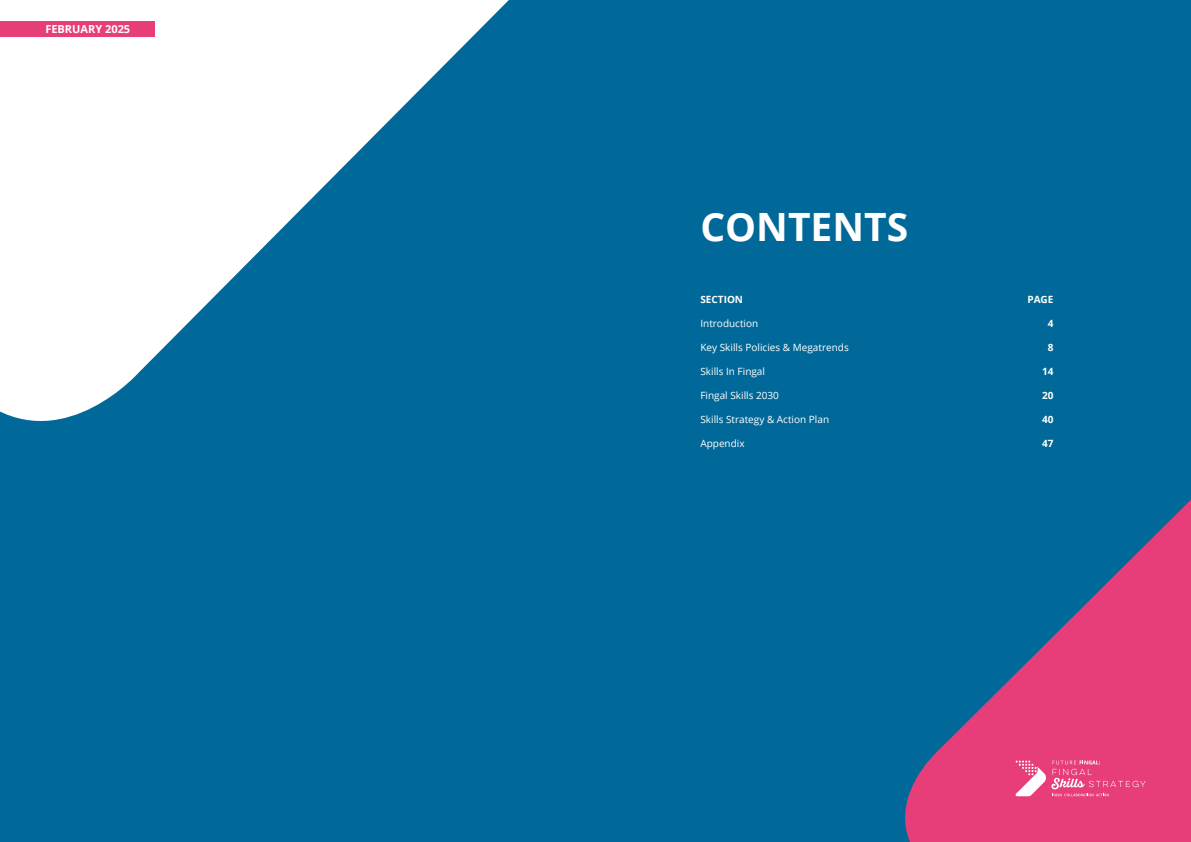
<style>
.page{position:relative;width:1191px;height:842px;background:#006999}
.page>*{position:absolute;margin:0;border:0;box-sizing:border-box;transform-origin:0 0}
.Page_Title{font:700 39px "Open Sans";color:#fff}
.Page_numbers{font:700 11px "Open Sans";color:#fff}
.Body_Text{font:10px "Open Sans";color:#fff}
.Body_Text-2{font:700 10px "Open Sans";color:#fff}
</style>
<div class="page">
<svg style="left:905px;top:499px;width:286px;height:343px;fill:#e73e7a"></svg>
<svg style="left:0;top:0;width:509px;height:421px;fill:#fff"></svg>
<div style="left:0;top:21px;width:154px;height:16px;background:#e73e7a"></div>
<svg style="left:1015px;top:760px;width:130px;height:36px;background:#ea5e90"></svg>
<p class="Page_numbers" style="left:45px;top:21px;width:86px">FEBRUARY 2025</p>
<p class="Page_Title" style="left:700px;top:199px;width:209px">CONTENTS</p>
<p class="Body_Text-2" style="left:700px;top:293px;width:44px">SECTION</p>
<p class="Body_Text" style="left:700px;top:317px;width:59px">Introduction</p>
<p class="Body_Text" style="left:700px;top:341px;width:150px">Key Skills Policies &amp; Megatrends</p>
<p class="Body_Text" style="left:700px;top:365px;width:66px">Skills In Fingal</p>
<p class="Body_Text" style="left:700px;top:389px;width:80px">Fingal Skills 2030</p>
<p class="Body_Text" style="left:700px;top:413px;width:130px">Skills Strategy &amp; Action Plan</p>
<p class="Body_Text" style="left:700px;top:437px;width:46px">Appendix</p>
<p class="Body_Text-2" style="left:1027px;top:293px;width:28px">PAGE</p>
<p class="Body_Text-2" style="left:1047px;top:317px;width:7px">4</p>
<p class="Body_Text-2" style="left:1047px;top:341px;width:7px">8</p>
<p class="Body_Text-2" style="left:1042px;top:365px;width:13px">14</p>
<p class="Body_Text-2" style="left:1042px;top:389px;width:13px">20</p>
<p class="Body_Text-2" style="left:1042px;top:413px;width:13px">40</p>
<p class="Body_Text-2" style="left:1042px;top:437px;width:13px">47</p>
</div>
